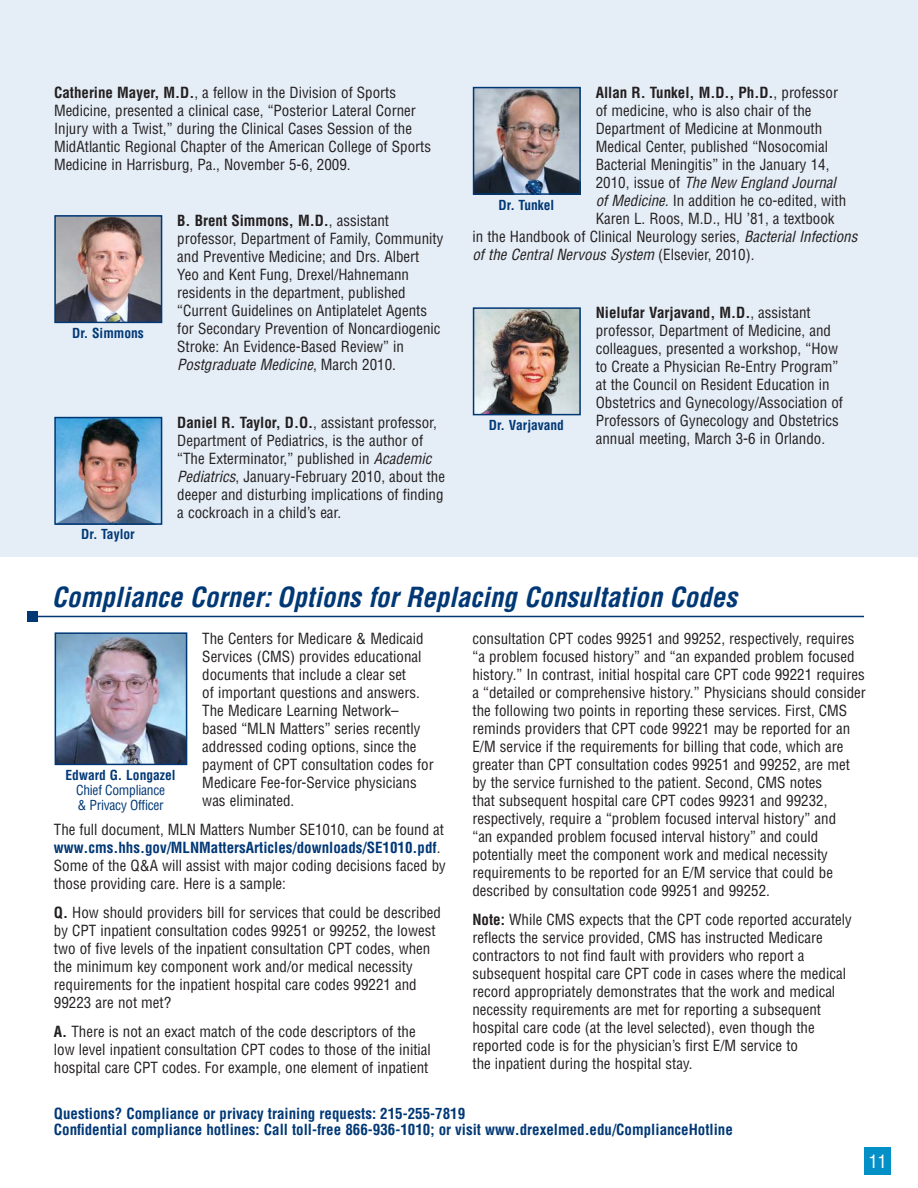
<style>
.page{position:relative;width:918px;height:1188px;background:#fff}
.page>*{position:absolute;margin:0;border:0;box-sizing:border-box;transform-origin:0 0}
.t1{font:italic 700 condensed 27px "Helvetica";color:#003876}
.t2{font:condensed 18px "Helvetica";color:#fff}
.t3{font:condensed 15px/18px "Helvetica";color:#231f20}
.t4{font:700 condensed 15px/16.5px "Helvetica";color:#003876}
.t5{font:italic condensed 15px "Helvetica";color:#231f20}
.t6{font:700 condensed 15px "Helvetica";color:#231f20}
.t7{font:700 condensed 13.5px "Helvetica";color:#003876}
.t8{font:condensed 13.5px/15px "Helvetica";letter-spacing:-.02em;color:#003876}
.s1{font-weight:700}
.s2{font-style:italic}
.s3{font-weight:400}
.s4{font-style:normal}
.s5{font-weight:700;color:#003876}
</style>
<div class="page">
<img style="left:58px;top:635px;width:126px;height:127px">
<div style="left:55px;top:632px;width:132px;height:133px;border:2px solid #003876"></div>
<hr style="left:37px;top:616px;width:827px;height:1px;background:#003876">
<div style="left:27px;top:611px;width:11px;height:11px;background:#003876"></div>
<div style="left:864px;top:1147px;width:27px;height:27px;background:#0390c7"></div>
<div style="left:0;top:0;width:918px;height:556px;background:#e5edf6"></div>
<img style="left:476px;top:90px;width:102px;height:102px">
<div style="left:473px;top:87px;width:108px;height:108px;border:2px solid #003876"></div>
<img style="left:476px;top:310px;width:102px;height:102px">
<div style="left:473px;top:307px;width:108px;height:108px;border:2px solid #003876"></div>
<img style="left:57px;top:420px;width:102px;height:102px">
<div style="left:54px;top:417px;width:108px;height:108px;border:2px solid #003876"></div>
<img style="left:57px;top:218px;width:102px;height:102px">
<div style="left:54px;top:215px;width:108px;height:108px;border:2px solid #003876"></div>
<p class="t3" style="left:54px;top:85px;width:379px"><span class="s1">Catherine Mayer, M.D.</span>, a fellow in the Division of Sports Medicine, presented a clinical case, “Posterior Lateral Corner Injury with a Twist,” during the Clinical Cases Session of the MidAtlantic Regional Chapter of the American College of Sports Medicine in Harrisburg, Pa., November 5-6, 2009.</p>
<p class="t7" style="left:72px;top:328px;width:73px">Dr. Simmons</p>
<p class="t7" style="left:81px;top:529px;width:55px">Dr. Taylor</p>
<p class="t3" style="left:177px;top:213px;width:268px"><span class="s1">B. Brent Simmons, M.D.</span>, assistant professor, Department of Family, Community and Preventive Medicine; and Drs. Albert Yeo and Kent Fung, Drexel/Hahnemann residents in the department, published “Current Guidelines on Antiplatelet Agents for Secondary Prevention of Noncardiogenic Stroke: An Evidence-Based Review” in <span class="s2">Postgraduate Medicine</span>, M a r c h 2 0 1 0 .</p>
<p class="t3" style="left:177px;top:415px;width:269px"><span class="s1">Daniel R. Taylor, D.O.</span>, assistant professor, Department of Pediatrics, is the author of “The Exterminator,” published in <span class="s2">Academic Pediatrics</span>, January-February 2010, about the deeper and disturbing implications of finding a cockroach in a child’s ear.</p>
<p class="t6" style="left:596px;top:87px;width:244px">Allan R. Tunkel, M.D., Ph.D.<span class="s3">, professor</span></p>
<p class="t3" style="left:596px;top:103px;width:217px">of medicine, who is also chair of the</p>
<p class="t3" style="left:596px;top:121px;width:228px">Department of Medicine at Monmouth</p>
<p class="t3" style="left:596px;top:139px;width:234px">Medical Center, published “Nosocomial</p>
<p class="t3" style="left:596px;top:157px;width:235px">Bacterial Meningitis” in the January 14,</p>
<p class="t5" style="left:596px;top:177px;width:245px"><span class="s4">2 0 1 0 , i s s u e o f</span> The New England Journal</p>
<p class="t3" style="left:596px;top:193px;width:252px"><span class="s2">of Medicine.</span>In addition he co-edited, with</p>
<p class="t3" style="left:596px;top:211px;width:240px">Karen L. Roos, M.D., HU ’81, a textbook</p>
<p class="t3" style="left:472px;top:229px;width:389px">in the Handbook of Clinical Neurology series, <span class="s2">Bacterial Infections</span></p>
<p class="t5" style="left:472px;top:249px;width:284px">of the Central Nervous System <span class="s4">( E l s e v i e r, 2 0 1 0 ) .</span></p>
<p class="t7" style="left:499px;top:200px;width:57px">Dr. Tunkel</p>
<p class="t7" style="left:489px;top:420px;width:77px">Dr. Varjavand</p>
<p class="t3" style="left:596px;top:305px;width:249px"><span class="s1">Nielufar Varjavand, M.D.</span>, assistant professor, Department of Medicine, and colleagues, presented a workshop, “How to Create a Physician Re-Entry Program” at the Council on Resident Education in Obstetrics and Gynecology/Association of Professors of Gynecology and Obstetrics annual meeting, March 3-6 in Orlando.</p>
<h1 class="t1" style="left:52px;top:587px;width:692px">Compliance Corner: Options for Replacing Consultation Codes</h1>
<p class="t3" style="left:472px;top:631px;width:395px">consultation CPT codes 99251 and 99252, respectively, requires “a problem focused history” and “an expanded problem focused history.” In contrast, initial hospital care CPT code 99221 requires a “detailed or comprehensive history.” Physicians should consider the following two points in reporting these services. First, CMS reminds providers that CPT code 99221 may be reported for an E/M service if the requirements for billing that code, which are greater than CPT consultation codes 99251 and 99252, are met by the service furnished to the patient. Second, CMS notes<br>that subsequent hospital care CPT codes 99231 and 99232, respectively, require a “problem focused interval history” and<br>“an expanded problem focused interval history” and could potentially meet the component work and medical necessity requirements to be reported for an E/M service that could be described by consultation code 99251 and 99252.</p>
<p class="t3" style="left:472px;top:912px;width:381px"><span class="s1">Note:</span> While CMS expects that the CPT code reported accurately reflects the service provided, CMS has instructed Medicare contractors to not find fault with providers who report a subsequent hospital care CPT code in cases where the medical record appropriately demonstrates that the work and medical necessity requirements are met for reporting a subsequent hospital care code (at the level selected), even though the reported code is for the physician’s first E/M service to<br>the inpatient during the hospital stay.</p>
<p class="t4" style="left:54px;top:1106px;width:681px">Questions? Compliance or privacy training requests: 215-255-7819<br>Confidential compliance hotlines: Call toll-free 866-936-1010; or visit www.drexelmed.edu/ComplianceHotline</p>
<p class="t3" style="left:202px;top:631px;width:233px">The Centers for Medicare &amp; Medicaid Services (CMS) provides educational documents that include a clear set<br>of important questions and answers.<br>The Medicare Learning Network– based “MLN Matters” series recently addressed coding options, since the payment of CPT consultation codes for Medicare Fee-for-Service physicians was eliminated.</p>
<p class="t3" style="left:54px;top:822px;width:393px">The full document, MLN Matters Number SE1010, can be found at <span class="s5">www.cms.hhs.gov/MLNMattersArticles/downloads/SE1010.pdf</span>.<br>Some of the Q&amp;A will assist with major coding decisions faced by those providing care. Here is a sample:</p>
<p class="t3" style="left:54px;top:905px;width:389px"><span class="s1">Q.</span> How should providers bill for services that could be described by CPT inpatient consultation codes 99251 or 99252, the lowest two of five levels of the inpatient consultation CPT codes, when the minimum key component work and/or medical necessity requirements for the inpatient hospital care codes 99221 and 99223 are not met?</p>
<p class="t3" style="left:54px;top:1023px;width:378px"><span class="s1">A.</span> There is not an exact match of the code descriptors of the low level inpatient consultation CPT codes to those of the initial hospital care CPT codes. For example, one element of inpatient</p>
<p class="t7" style="left:66px;top:770px;width:112px">Edward G. Longazel</p>
<p class="t8" style="left:76px;top:784px;width:90px">Chief Compliance &amp; Privacy Officer</p>
<p class="t2" style="left:869px;top:1154px;width:19px">11</p>
</div>
